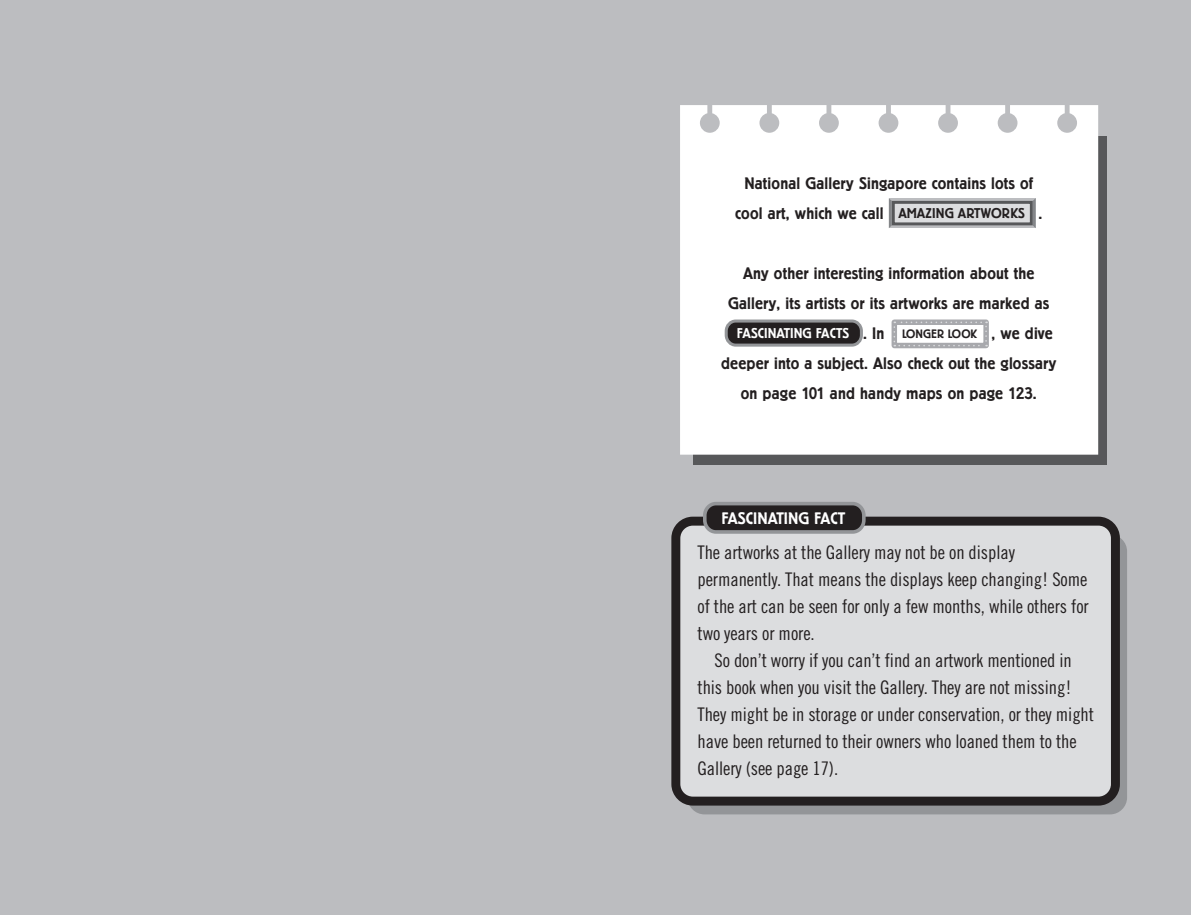
<style>
.page{position:relative;width:1191px;height:915px;background:#fff}
.page>*{position:absolute;margin:0;border:0;box-sizing:border-box;transform-origin:0 0}
.t1{font:18.75px/27px "Trade Gothic Cond Eighteen";letter-spacing:-.005em;color:#231f20}
.t2{font:500 16.5px/30px "Berliner Grotesk";letter-spacing:.01em;color:#231f20;text-align:center}
.t3{font:500 16.5px "Berliner Grotesk";letter-spacing:-.005em;color:#fff}
.t4{font:500 14.1px "Berliner Grotesk";letter-spacing:-.005em;color:#fff}
.s1{font-size:14.1px}
.s2{font-size:16.5px;color:#231f20}
.s3{font-size:12px;color:#231f20}
</style>
<div class="page">
<div style="left:0;top:0;width:1191px;height:914px;background:#bcbdc0"></div>
<div style="left:687px;top:534px;width:440px;height:280px;background:#939598;border-radius:17px"></div>
<div style="left:676px;top:521px;width:439px;height:279px;background:#dcdddf;border-radius:17px"></div>
<div style="left:671px;top:516px;width:449px;height:289px;border:9px solid #231f20;border-radius:17px"></div>
<div style="left:705px;top:503px;width:159px;height:28px;background:#231f20;border-radius:11px"></div>
<div style="left:703px;top:501px;width:162px;height:32px;border:4px solid #939598;border-radius:11px"></div>
<div style="left:693px;top:136px;width:413px;height:328px;background:#57585a"></div>
<div style="left:680px;top:105px;width:418px;height:349px;background:#fff"></div>
<div style="left:889px;top:198px;width:146px;height:30px;background:linear-gradient(to right,#b6b7ba,#b6b7ba)"></div>
<div style="left:891px;top:201px;width:141px;height:24px;background:#dcdddf;border:3px solid #57585a"></div>
<svg style="left:1032px;top:198px;width:3px;height:30px"></svg>
<svg style="left:889px;top:198px;width:2px;height:30px"></svg>
<div style="left:726px;top:321px;width:135px;height:24px;background:#231f20;border-radius:10px"></div>
<div style="left:724px;top:319px;width:139px;height:27px;border:3px solid #939598;border-radius:10px"></div>
<svg style="left:891px;top:319px;width:98px;height:29px"></svg>
<svg style="left:893px;top:321px;width:94px;height:25px;background:#e2e3e4"></svg>
<p class="t2" style="left:735px;top:169px;width:308px">National Gallery Singapore contains lots of cool art, which we call <span class="s1">AMAZING ARTWORKS</span> .</p>
<p class="t2" style="left:728px;top:259px;width:323px">Any other interesting information about the<br>Gallery, its artists or its artworks are marked as</p>
<p class="t4" style="left:737px;top:326px;width:317px">FASCINATING FACTS <span class="s2">. In</span> <span class="s3">LONGER LOOK</span> <span class="s2">, we dive</span></p>
<p class="t2" style="left:721px;top:349px;width:337px">deeper into a subject. Also check out the glossary on page 101 and handy maps on page 123.</p>
<p class="t3" style="left:721px;top:509px;width:126px">FASCINATING FACT</p>
<p class="t1" style="left:697px;top:538px;width:393px">The artworks at the Gallery may not be on display permanently. That means the displays keep changing! Some of the art can be seen for only a few months, while others for two years or more.</p>
<p class="t1" style="left:697px;top:646px;width:398px;text-indent:17px">So don’t worry if you can’t find an artwork mentioned in this book when you visit the Gallery. They are not missing!<br>They might be in storage or under conservation, or they might have been returned to their owners who loaned them to the Gallery (see page 17).</p>
</div>
